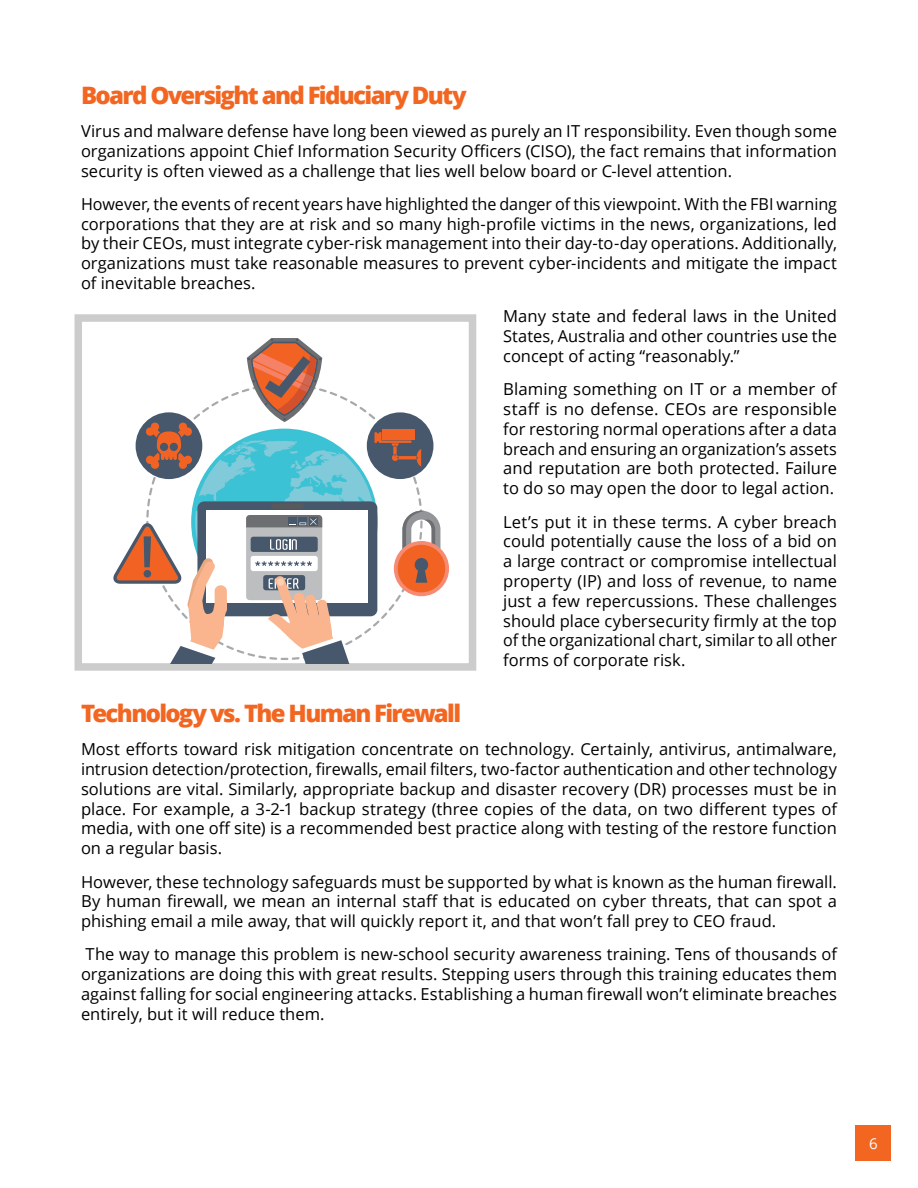
<style>
.page{position:relative;width:918px;height:1188px;background:#fff}
.page>*{position:absolute;margin:0;border:0;box-sizing:border-box;transform-origin:0 0}
.t1{font:800 24px "Open Sans";letter-spacing:-.07em;color:#f26621}
.t2{font:16.5px/19.8px "Open Sans";color:#000;text-align:justify}
.t3{font:15px "Open Sans";color:#fff}
</style>
<div class="page">
<div style="left:856px;top:1126px;width:35px;height:35px;background:#f26621"></div>
<svg style="left:74px;top:314px;width:403px;height:357px"></svg>
<svg style="left:394px;top:541px;width:55px;height:55px"></svg>
<div style="left:398px;top:545px;width:47px;height:47px;background:#f26323;border-radius:50%"></div>
<svg style="left:113px;top:338px;width:327px;height:326px"></svg>
<h1 class="t1" style="left:81px;top:85px;width:387px">Board Oversight and Fiduciary Duty</h1>
<p class="t2" style="left:81px;top:123px;width:758px">Virus and malware defense have long been viewed as purely an IT responsibility. Even though some organizations appoint Chief Information Security Officers (CISO), the fact remains that information security is often viewed as a challenge that lies well below board or C-level attention.</p>
<p class="t2" style="left:81px;top:196px;width:758px">However, the events of recent years have highlighted the danger of this viewpoint. With the FBI warning corporations that they are at risk and so many high-profile victims in the news, organizations, led by their CEOs, must integrate cyber-risk management into their day-to-day operations. Additionally, organizations must take reasonable measures to prevent cyber-incidents and mitigate the impact of inevitable breaches.</p>
<p class="t2" style="left:503px;top:308px;width:335px">Many state and federal laws in the United States, Australia and other countries use the concept of acting “reasonably.”</p>
<p class="t2" style="left:503px;top:381px;width:335px">Blaming something on IT or a member of staff is no defense. CEOs are responsible for restoring normal operations after a data breach and ensuring an organization’s assets and reputation are both protected. Failure to do so may open the door to legal action.</p>
<p class="t2" style="left:503px;top:513px;width:335px">Let’s put it in these terms. A cyber breach could potentially cause the loss of a bid on a large contract or compromise intellectual property (IP) and loss of revenue, to name just a few repercussions. These challenges should place cybersecurity firmly at the top of the organizational chart, similar to all other forms of corporate risk.</p>
<h1 class="t1" style="left:81px;top:703px;width:382px">Technology vs. The Human Firewall</h1>
<p class="t2" style="left:81px;top:739px;width:758px">Most efforts toward risk mitigation concentrate on technology. Certainly, antivirus, antimalware, intrusion detection/protection, firewalls, email filters, two-factor authentication and other technology solutions are vital. Similarly, appropriate backup and disaster recovery (DR) processes must be in place. For example, a 3-2-1 backup strategy (three copies of the data, on two different types of media, with one off site) is a recommended best practice along with testing of the restore function on a regular basis.</p>
<p class="t2" style="left:81px;top:871px;width:758px">However, these technology safeguards must be supported by what is known as the human firewall.<br>By human firewall, we mean an internal staff that is educated on cyber threats, that can spot a phishing email a mile away, that will quickly report it, and that won’t fall prey to CEO fraud.</p>
<p class="t2" style="left:81px;top:946px;width:758px">The way to manage this problem is new-school security awareness training. Tens of thousands of organizations are doing this with great results. Stepping users through this training educates them against falling for social engineering attacks. Establishing a human firewall won’t eliminate breaches entirely, but it will reduce them.</p>
<p class="t3" style="left:869px;top:1137px;width:10px">6</p>
</div>
